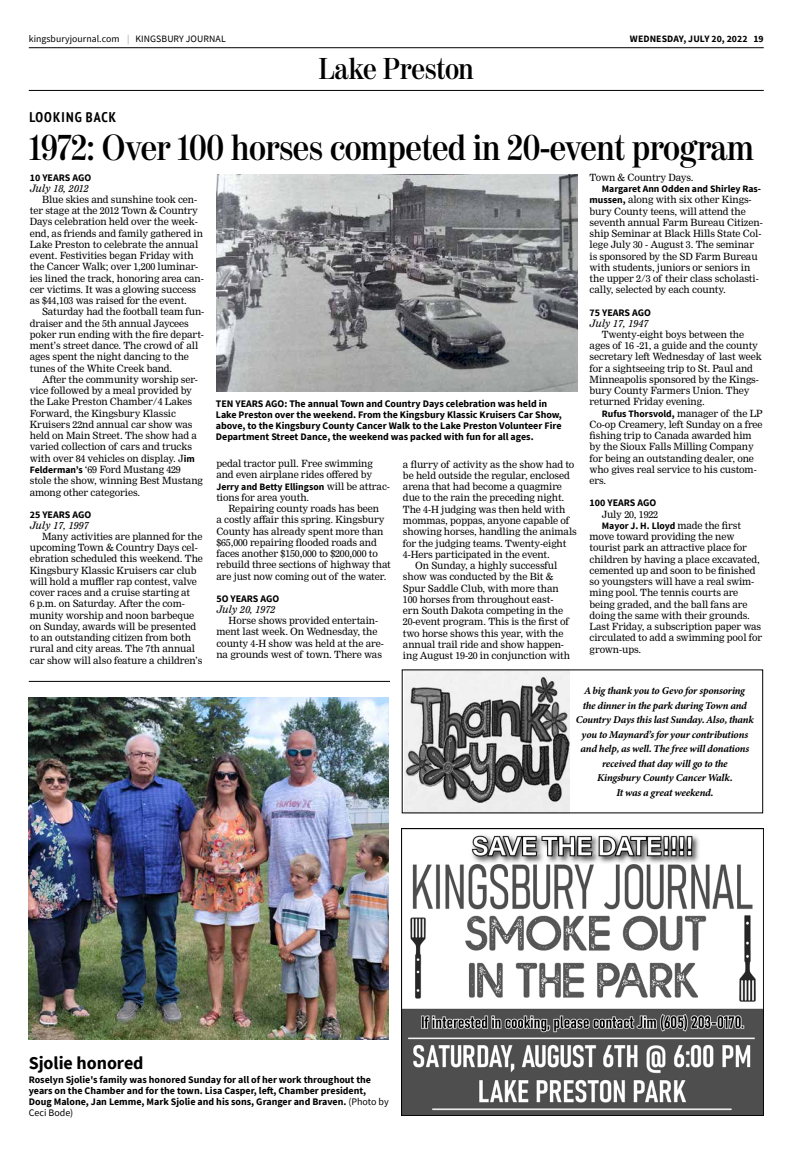
<style>
.page{position:relative;width:792px;height:1152px;background:#fff}
.page>*{position:absolute;margin:0;border:0;box-sizing:border-box;transform-origin:0 0}
.t1{font:600 36px "Moderno FB Cond";letter-spacing:-.01em;color:#000}
.t2{font:600 30px "Moderno FB Cond";letter-spacing:-.01em;color:#000}
.t3{font:700 18px "Source Sans Pro";letter-spacing:-.005em;color:#000}
.t4{font:700 condensed 14px "PT Sans";letter-spacing:.08em;color:#000}
.t5{font:italic 10.5px/14.5px "Minion Variable Concept";letter-spacing:-.02em;color:#000;text-align:center}
.t6{font:700 10px/11px "Source Sans Pro";color:#000}
.t7{font:italic 10px "Nimrod MT Std";color:#000}
.t8{font:9.8px/11.3px "Nimrod MT Std";letter-spacing:-.01em;color:#000}
.t9{font:700 9.8px "Source Sans Pro";color:#000}
.t10{font:9.8px "Source Sans Pro";letter-spacing:.005em;color:#000}
.s1{color:#a5a09d}
.s2{font-family:"Source Sans Pro";font-weight:700}
.s3{font-family:"Nimrod MT Std";font-weight:400}
.s4{font-weight:400}
</style>
<div class="page">
<hr style="left:29px;top:47px;width:735px;height:1px;background:#000">
<img style="left:405px;top:671px;width:164px;height:140px">
<img style="left:216px;top:175px;width:362px;height:217px">
<hr style="left:29px;top:90px;width:735px;height:1px;background:#000">
<img style="left:402px;top:828px;width:361px;height:288px">
<hr style="left:29px;top:681px;width:361px;height:1px;background:#000">
<img style="left:29px;top:698px;width:360px;height:342px">
<p class="t10" style="left:29px;top:33px;width:198px">kingsburyjournal.com <span class="s1">|</span> KINGSBURY JOURNAL</p>
<p class="t9" style="left:630px;top:33px;width:135px">WEDNESDAY, JULY 20, 2022 19</p>
<h2 class="t2" style="left:319px;top:52px;width:157px">Lake Preston</h2>
<h3 class="t4" style="left:30px;top:108px;width:88px">LOOKING BACK</h3>
<h1 class="t1" style="left:30px;top:128px;width:726px">1972: Over 100 horses competed in 20-event program</h1>
<p class="t6" style="left:30px;top:172px;width:63px">10 YEARS AGO</p>
<p class="t7" style="left:30px;top:181px;width:60px">July 18, 2012</p>
<p class="t8" style="left:30px;top:193px;width:176px;text-indent:12px">Blue skies and sunshine took cen&shy;ter stage at the 2012 Town &amp; Country Days celebration held over the week&shy;end, as friends and family gathered in Lake Preston to celebrate the annual event. Festivities began Friday with the Cancer Walk; over 1,200 luminar&shy;ies lined the track, honoring area can&shy;cer victims. It was a glowing success as $44,103 was raised for the event.</p>
<p class="t8" style="left:30px;top:306px;width:176px;text-indent:12px">Saturday had the football team fun&shy;draiser and the 5th annual Jaycees poker run ending with the fire depart&shy;ment’s street dance. The crowd of all ages spent the night dancing to the tunes of the White Creek band.</p>
<p class="t8" style="left:30px;top:373px;width:175px;text-indent:12px">After the community worship ser&shy;vice followed by a meal provided by the Lake Preston Chamber/4 Lakes Forward, the Kingsbury Klassic Kruisers 22nd annual car show was held on Main Street. The show had a varied collection of cars and trucks with over 84 vehicles on display. J<span class="s2">im Felderman’s</span> ‘69 Ford Mustang 429 stole the show, winning Best Mustang among other categories.</p>
<p class="t6" style="left:30px;top:509px;width:63px">25 YEARS AGO</p>
<p class="t7" style="left:30px;top:518px;width:60px">July 17, 1997</p>
<p class="t8" style="left:30px;top:530px;width:175px;text-indent:12px">Many activities are planned for the upcoming Town &amp; Country Days cel&shy;ebration scheduled this weekend. The Kingsbury Klassic Kruisers car club will hold a muffler rap contest, valve cover races and a cruise starting at<br>6 p.m. on Saturday. After the com&shy;munity worship and noon barbeque on Sunday, awards will be presented to an outstanding citizen from both rural and city areas. The 7th annual car show will also feature a children’s</p>
<p class="t8" style="left:590px;top:171px;width:105px">Town &amp; Country Days.</p>
<p class="t9" style="left:602px;top:182px;width:161px">Margaret Ann Odden and Shirley Ras-</p>
<p class="t8" style="left:590px;top:194px;width:175px"><span class="s2">mussen,</span> along with six other Kings&shy;bury County teens, will attend the seventh annual Farm Bureau Citizen&shy;ship Seminar at Black Hills State Col&shy;lege July 30 - August 3. The seminar is sponsored by the SD Farm Bureau with students, juniors or seniors in the upper 2/3 of their class scholasti&shy;cally, selected by each county.</p>
<p class="t6" style="left:590px;top:307px;width:63px">75 YEARS AGO</p>
<p class="t7" style="left:590px;top:316px;width:60px">July 17, 1947</p>
<p class="t8" style="left:590px;top:328px;width:174px;text-indent:12px">Twenty-eight boys between the ages of 16 -21, a guide and the county secretary left Wednesday of last week for a sightseeing trip to St. Paul and Minneapolis sponsored by the Kings&shy;bury County Farmers Union. They returned Friday evening.</p>
<p class="t9" style="left:602px;top:407px;width:162px">Rufus Thorsvold, <span class="s3">manager of the LP</span></p>
<p class="t8" style="left:590px;top:418px;width:175px">Co-op Creamery, left Sunday on a free fishing trip to Canada awarded him by the Sioux Falls Milling Company for being an outstanding dealer, one who gives real service to his custom&shy;ers.</p>
<p class="t6" style="left:590px;top:497px;width:68px">100 YEARS AGO</p>
<p class="t8" style="left:602px;top:508px;width:58px">July 20, 1922</p>
<p class="t9" style="left:602px;top:519px;width:141px">Mayor J. H. Lloyd <span class="s3">made the first</span></p>
<p class="t8" style="left:590px;top:530px;width:174px">move toward providing the new tourist park an attractive place for children by having a place excavated, cemented up and soon to be finished so youngsters will have a real swim&shy;ming pool. The tennis courts are being graded, and the ball fans are doing the same with their grounds.<br>Last Friday, a subscription paper was circulated to add a swimming pool for grown-ups.</p>
<p class="t5" style="left:576px;top:684px;width:179px">A big thank you to Gevo for sponsoring<br>the dinner in the park during Town and Country Days this last Sunday. Also, thank you to Maynard’s for your contributions and help, as well. The free will donations received that day will go to the<br>Kingsbury County Cancer Walk.<br>It was a great weekend.</p>
<p class="t6" style="left:216px;top:398px;width:347px">TEN YEARS AGO: The annual Town and Country Days celebration was held in Lake Preston over the weekend. From the Kingsbury Klassic Kruisers Car Show, above, to the Kingsbury County Cancer Walk to the Lake Preston Volunteer Fire Department Street Dance, the weekend was packed with fun for all ages.</p>
<p class="t8" style="left:216px;top:457px;width:158px">pedal tractor pull. Free swimming and even airplane rides offered by</p>
<p class="t9" style="left:216px;top:480px;width:175px">Jerry and Betty Ellingson <span class="s3">will be attrac-</span></p>
<p class="t8" style="left:216px;top:491px;width:94px">tions for area youth.</p>
<p class="t8" style="left:229px;top:502px;width:152px">Repairing county roads has been</p>
<p class="t8" style="left:216px;top:514px;width:170px">a costly affair this spring. Kingsbury</p>
<p class="t8" style="left:216px;top:525px;width:168px">County has already spent more than</p>
<p class="t8" style="left:216px;top:536px;width:162px">$65,000 repairing flooded roads and</p>
<p class="t8" style="left:216px;top:547px;width:163px">faces another $150,000 to $200,000 to</p>
<p class="t8" style="left:216px;top:559px;width:176px">rebuild three sections of highway that</p>
<p class="t8" style="left:216px;top:570px;width:172px">are just now coming out of the water.</p>
<p class="t6" style="left:216px;top:593px;width:64px">5O YEARS AGO</p>
<p class="t7" style="left:216px;top:603px;width:60px">July 20, 1972</p>
<p class="t8" style="left:216px;top:614px;width:169px;text-indent:12px">Horse shows provided entertain&shy;ment last week. On Wednesday, the county 4-H show was held at the are&shy;na grounds west of town. There was</p>
<p class="t8" style="left:403px;top:458px;width:173px">a flurry of activity as the show had to</p>
<p class="t8" style="left:403px;top:469px;width:168px">be held outside the regular, enclosed</p>
<p class="t8" style="left:403px;top:481px;width:161px">arena that had become a quagmire</p>
<p class="t8" style="left:403px;top:492px;width:163px">due to the rain the preceding night.</p>
<p class="t8" style="left:403px;top:503px;width:164px">The 4-H judging was then held with</p>
<p class="t8" style="left:403px;top:514px;width:168px">mommas, poppas, anyone capable of</p>
<p class="t8" style="left:403px;top:526px;width:175px">showing horses, handling the animals</p>
<p class="t8" style="left:403px;top:537px;width:165px">for the judging teams. Twenty-eight</p>
<p class="t8" style="left:403px;top:548px;width:148px">4-Hers participated in the event.</p>
<p class="t8" style="left:415px;top:559px;width:144px">On Sunday, a highly successful</p>
<p class="t8" style="left:403px;top:571px;width:152px">show was conducted by the Bit &amp;</p>
<p class="t8" style="left:403px;top:582px;width:157px">Spur Saddle Club, with more than</p>
<p class="t8" style="left:403px;top:593px;width:152px">100 horses from throughout east-</p>
<p class="t8" style="left:403px;top:604px;width:162px">ern South Dakota competing in the</p>
<p class="t8" style="left:403px;top:616px;width:167px">20-event program. This is the first of</p>
<p class="t8" style="left:403px;top:627px;width:162px">two horse shows this year, with the</p>
<p class="t8" style="left:403px;top:638px;width:163px">annual trail ride and show happen-</p>
<p class="t8" style="left:403px;top:649px;width:169px">ing August 19-20 in conjunction with</p>
<h3 class="t3" style="left:29px;top:1051px;width:116px">Sjolie honored</h3>
<p class="t6" style="left:29px;top:1074px;width:361px">Roselyn Sjolie's family was honored Sunday for all of her work throughout the years on the Chamber and for the town. Lisa Casper, left, Chamber president, Doug Malone, Jan Lemme, Mark Sjolie and his sons, Granger and Braven. <span class="s4">(Photo by Ceci Bode)</span></p>
</div>
